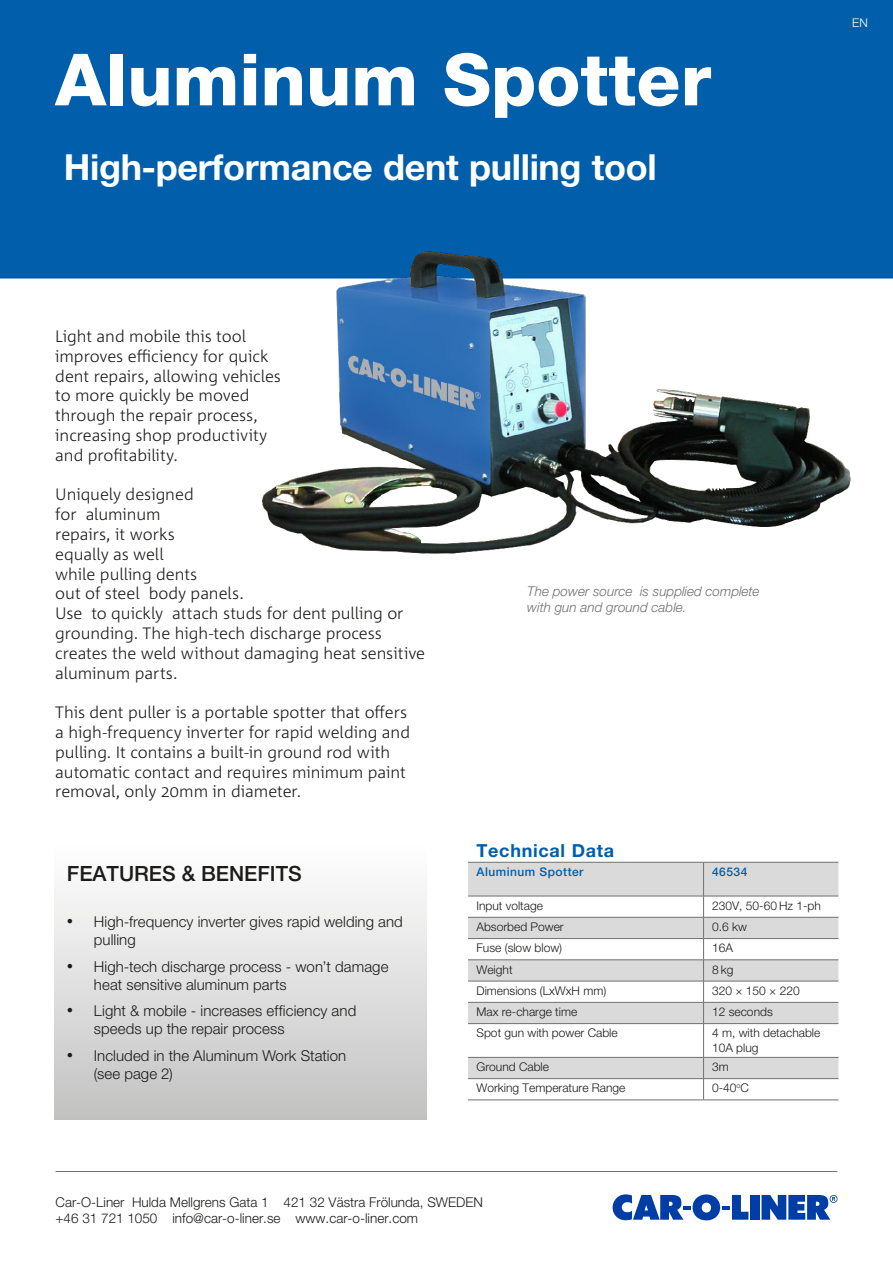
<style>
.page{position:relative;width:893px;height:1263px;background:#fff}
.page>*{position:absolute;margin:0;border:0;box-sizing:border-box;transform-origin:0 0}
.t1{font:800 72px "Helvetica Neue LT Pro";color:#fff}
.t2{font:700 36px "Helvetica Neue LT Pro";letter-spacing:-.01em;color:#fff}
.t3{font:500 21px "Helvetica Neue LT Pro";color:#1c1b1a}
.t4{font:700 18px "Helvetica Neue LT Pro";letter-spacing:.04em;color:#005eaa}
.t5{font:300 16.5px/19.8px "Corpid C1";letter-spacing:-.005em;color:#1c1b1a}
.t6{font:300 15px/18px "Helvetica Neue LT Pro";letter-spacing:.005em;color:#1c1b1a}
.t7{font:300 13.5px/16.2px "Helvetica Neue LT Pro";color:#1c1b1a}
.t8{font:italic 300 13.5px/16.2px "Helvetica Neue LT Pro";color:#70706f}
.t9{font:300 12px/15px "Helvetica Neue LT Pro";color:#1c1b1a}
.t10{font:500 12px "Helvetica Neue LT Pro";letter-spacing:.04em;color:#005eaa}
.t11{font:300 12px "Helvetica Neue LT Pro";color:#fff}
.s1{font-family:"Times New Roman";font-weight:400;font-size:18px}
</style>
<div class="page">
<div style="left:0;top:0;width:893px;height:279px;background:#005eaa"></div>
<img style="left:255px;top:230px;width:597px;height:323px">
<svg style="left:468px;top:863px;width:370px;height:215px;fill:#dadada"></svg>
<hr style="left:468px;top:862px;width:236px;height:1px;background:#70706f">
<hr style="left:704px;top:862px;width:134px;height:1px;background:#70706f">
<hr style="left:703px;top:862px;width:1px;height:34px;background:#70706f">
<hr style="left:468px;top:896px;width:236px;height:1px;background:#70706f">
<hr style="left:704px;top:896px;width:134px;height:1px;background:#70706f">
<hr style="left:468px;top:917px;width:236px;height:1px;background:#70706f">
<hr style="left:704px;top:917px;width:134px;height:1px;background:#70706f">
<hr style="left:468px;top:938px;width:236px;height:1px;background:#70706f">
<hr style="left:704px;top:938px;width:134px;height:1px;background:#70706f">
<svg style="left:703px;top:896px;width:1px;height:127px"></svg>
<hr style="left:703px;top:1024px;width:1px;height:33px;background:#70706f">
<svg style="left:703px;top:1058px;width:1px;height:42px"></svg>
<hr style="left:468px;top:959px;width:236px;height:1px;background:#70706f">
<hr style="left:704px;top:959px;width:134px;height:1px;background:#70706f">
<hr style="left:468px;top:981px;width:236px;height:1px;background:#70706f">
<hr style="left:704px;top:981px;width:134px;height:1px;background:#70706f">
<hr style="left:468px;top:1002px;width:236px;height:1px;background:#70706f">
<hr style="left:704px;top:1002px;width:134px;height:1px;background:#70706f">
<hr style="left:468px;top:1023px;width:236px;height:1px;background:#70706f">
<hr style="left:704px;top:1023px;width:134px;height:1px;background:#70706f">
<hr style="left:468px;top:1057px;width:236px;height:1px;background:#70706f">
<hr style="left:704px;top:1057px;width:134px;height:1px;background:#70706f">
<hr style="left:468px;top:1078px;width:236px;height:1px;background:#70706f">
<hr style="left:704px;top:1078px;width:134px;height:1px;background:#70706f">
<hr style="left:468px;top:1100px;width:236px;height:1px;background:#70706f">
<hr style="left:704px;top:1100px;width:134px;height:1px;background:#70706f">
<hr style="left:56px;top:1171px;width:781px;height:1px;background:#727271">
<svg style="left:613px;top:1194px;width:135px;height:26px"></svg>
<div style="left:750px;top:1195px;width:9px;height:25px;background:#003da6"></div>
<svg style="left:761px;top:1195px;width:76px;height:25px"></svg>
<div style="left:54px;top:843px;width:372px;height:277px;background:linear-gradient(to bottom,#fff,#c2c2c2)"></div>
<h1 class="t1" style="left:55px;top:37px;width:657px">Aluminum Spotter</h1>
<h2 class="t2" style="left:64px;top:144px;width:594px">High-performance dent pulling tool</h2>
<p class="t11" style="left:852px;top:15px;width:17px">EN</p>
<p class="t5" style="left:55px;top:326px;width:227px">Light and mobile this tool improves efficiency for quick dent repairs, allowing vehicles to more quickly be moved through the repair process, increasing shop productivity and profitability.</p>
<p class="t5" style="left:55px;top:484px;width:371px">Uniquely designed<br>for aluminum<br>repairs, it works<br>equally as well<br>while pulling dents<br>out of steel body panels.<br>Use to quickly attach studs for dent pulling or grounding. The high-tech discharge process creates the weld without damaging heat sensitive aluminum parts.</p>
<p class="t5" style="left:55px;top:702px;width:356px">This dent puller is a portable spotter that offers a high-frequency inverter for rapid welding and pulling. It contains a built-in ground rod with automatic contact and requires minimum paint removal, only 20mm in diameter.</p>
<p class="t3" style="left:67px;top:861px;width:236px">FEATURES &amp; BENEFITS</p>
<p class="t6" style="left:94px;top:913px;width:310px;text-indent:-27px"><span class="s1">•</span> High-frequency inverter gives rapid welding and pulling</p>
<p class="t6" style="left:94px;top:957px;width:296px;text-indent:-27px"><span class="s1">•</span> High-tech discharge process - won’t damage heat sensitive aluminum parts</p>
<p class="t6" style="left:94px;top:1002px;width:264px;text-indent:-27px"><span class="s1">•</span> Light &amp; mobile - increases efficiency and speeds up the repair process</p>
<p class="t6" style="left:94px;top:1046px;width:254px;text-indent:-27px"><span class="s1">•</span> Included in the Aluminum Work Station (see page 2)</p>
<p class="t8" style="left:527px;top:582px;width:234px">The power source is supplied complete with gun and ground cable.</p>
<p class="t4" style="left:477px;top:839px;width:139px">Technical Data</p>
<p class="t10" style="left:477px;top:864px;width:108px">Aluminum Spotter</p>
<p class="t10" style="left:712px;top:864px;width:37px">46534</p>
<p class="t9" style="left:477px;top:898px;width:68px">Input voltage</p>
<p class="t9" style="left:712px;top:898px;width:110px">230V, 50-60 Hz 1-ph</p>
<p class="t9" style="left:477px;top:919px;width:89px">Absorbed Power</p>
<p class="t9" style="left:712px;top:919px;width:36px">0.6 kw</p>
<p class="t9" style="left:477px;top:940px;width:87px">Fuse (slow blow)</p>
<p class="t9" style="left:712px;top:940px;width:22px">16A</p>
<p class="t9" style="left:477px;top:961px;width:37px">Weight</p>
<p class="t9" style="left:712px;top:961px;width:23px">8kg</p>
<p class="t9" style="left:477px;top:983px;width:131px">Dimensions (LxWxH mm)</p>
<p class="t9" style="left:712px;top:983px;width:89px">320 × 150 × 220</p>
<p class="t9" style="left:477px;top:1004px;width:102px">Max re-charge time</p>
<p class="t9" style="left:712px;top:1004px;width:62px">12 seconds</p>
<p class="t9" style="left:477px;top:1025px;width:143px">Spot gun with power Cable</p>
<p class="t9" style="left:712px;top:1025px;width:110px">4 m, with detachable<br>10A plug</p>
<p class="t9" style="left:477px;top:1059px;width:74px">Ground Cable</p>
<p class="t9" style="left:712px;top:1059px;width:18px">3m</p>
<p class="t9" style="left:477px;top:1080px;width:150px">Working Temperature Range</p>
<p class="t9" style="left:712px;top:1080px;width:38px">0-40<sup>o</sup>C</p>
<p class="t7" style="left:56px;top:1193px;width:429px">Car-O-Liner Hulda Mellgrens Gata 1 421 32 Västra Frölunda, SWEDEN +46 31 721 1050 info@car-o-liner.se www.car-o-liner.com</p>
</div>
